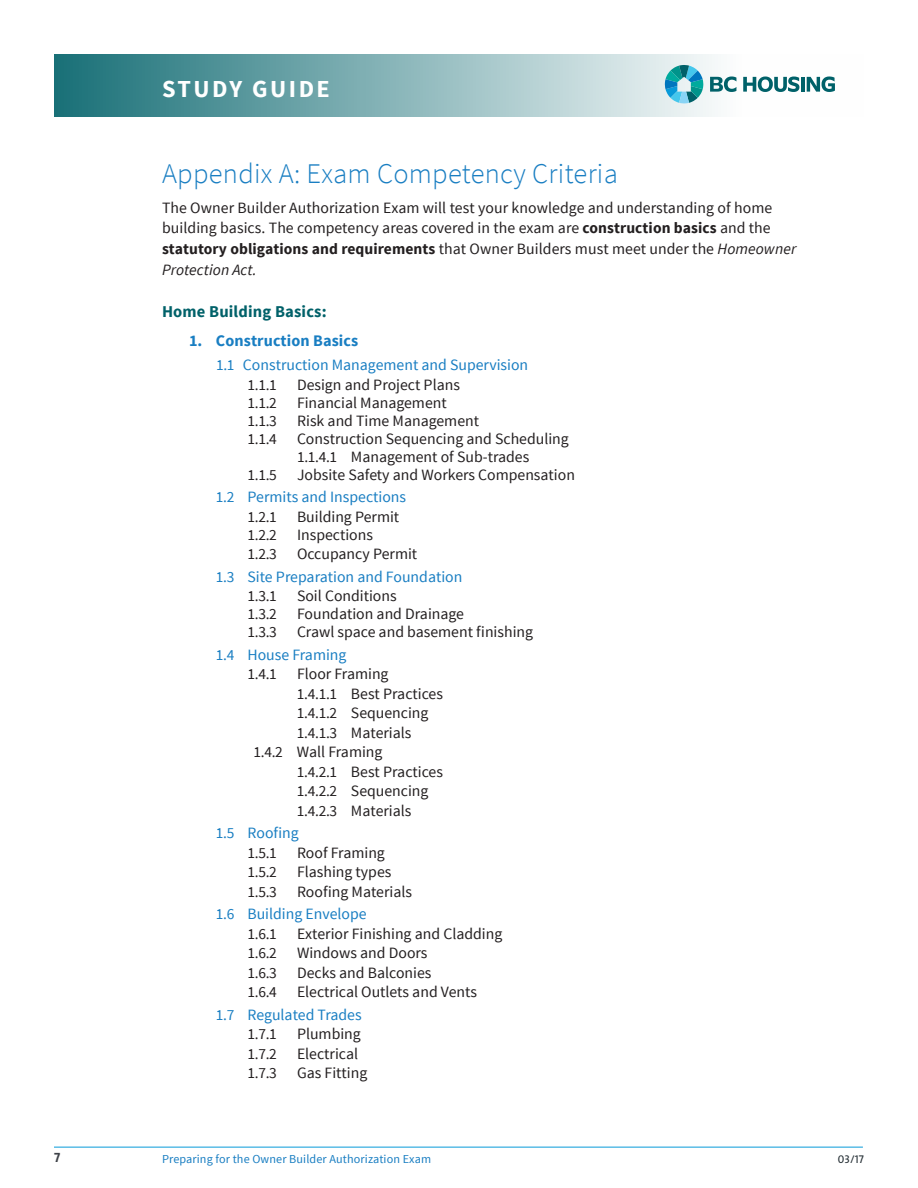
<style>
.page{position:relative;width:918px;height:1188px;background:#fff}
.page>*{position:absolute;margin:0;border:0;box-sizing:border-box;transform-origin:0 0}
.t1{font:300 28.5px "Source Sans Pro";letter-spacing:.01em;color:#197ec2}
.t2{font:700 24.3px "Source Sans Pro";letter-spacing:.1em;color:#fff}
.t3{font:700 16.5px "Source Sans Pro";letter-spacing:.01em;color:#006169}
.t4{font:700 16.2px "Source Sans Pro";letter-spacing:.005em;color:#197ec2}
.t5{font:15.75px/22.5px "Source Sans Pro";color:#231f20}
.t6{font:15.75px/22.5px "Source Sans Pro";color:#197ec2}
.t7{font:italic 15.75px "Source Sans Pro";letter-spacing:.005em;color:#231f20}
.t8{font:700 15.6px "Source Sans Pro";letter-spacing:.005em;color:#231f20}
.t9{font:15.3px "Source Sans Pro";color:#231f20}
.t10{font:13.5px "The Sans Bold Caps";color:#3e4248}
.t11{font:12.15px "Source Sans Pro";letter-spacing:.01em;color:#197ec2}
.t12{font:11.25px "The Sans Caps";color:#252f35}
.s1{font-weight:700;font-size:15.6px}
.s2{font-weight:400;font-size:15.75px}
.s3{font-weight:400;font-style:italic;font-size:15.75px}
.s4{font-size:15.3px}
.s5{font-size:15.3px;color:#197ec2}
.s6{color:#197ec2}
.s7{color:#231f20}
</style>
<div class="page">
<svg style="left:54px;top:54px;width:602px;height:63px;background:#7cadb1"></svg>
<svg style="left:656px;top:54px;width:179px;height:63px"></svg>
<hr style="left:54px;top:1147px;width:809px;height:1px;background:#089ad9">
<h2 class="t2" style="left:162px;top:73px;width:169px">STUDY GUIDE</h2>
<h1 class="t1" style="left:162px;top:157px;width:458px">Appendix A: Exam Competency Criteria</h1>
<p class="t5" style="left:162px;top:197px;width:612px;line-height:20.7px">The Owner Builder Authorization Exam will test your knowledge and understanding of home building basics. The competency areas covered in the exam are <span class="s1">construction basics</span> and the</p>
<p class="t8" style="left:162px;top:239px;width:636px">statutory obligations and requirements <span class="s2">that Owner Builders must meet under the</span> <span class="s3">Homeowner</span></p>
<p class="t7" style="left:162px;top:260px;width:96px">Protection Act.</p>
<p class="t3" style="left:162px;top:301px;width:166px">Home Building Basics:</p>
<p class="t4" style="left:189px;top:330px;width:171px">1. Construction Basics</p>
<p class="t6" style="left:216px;top:354px;width:314px"><span class="s4">1.1</span> Construction Management and Supervision</p>
<p class="t9" style="left:248px;top:375px;width:31px">1.1.1</p>
<p class="t5" style="left:297px;top:373px;width:164px">Design and Project Plans</p>
<p class="t9" style="left:248px;top:393px;width:31px">1.1.2</p>
<p class="t5" style="left:297px;top:391px;width:151px">Financial Management</p>
<p class="t9" style="left:248px;top:411px;width:31px">1.1.3</p>
<p class="t5" style="left:297px;top:409px;width:184px">Risk and Time Management</p>
<p class="t9" style="left:248px;top:429px;width:31px">1.1.4</p>
<p class="t5" style="left:297px;top:430px;width:273px;line-height:18px">Construction Sequencing and Scheduling<br><span class="s4">1.1.4.1</span> Management of Sub-trades</p>
<p class="t9" style="left:248px;top:465px;width:31px">1.1.5</p>
<p class="t5" style="left:216px;top:463px;width:361px;text-indent:81px">Jobsite Safety and Workers Compensation<br><span class="s5">1.2</span> <span class="s6">Permits and Inspections</span></p>
<p class="t9" style="left:248px;top:507px;width:31px">1.2.1</p>
<p class="t5" style="left:297px;top:505px;width:104px">Building Permit</p>
<p class="t9" style="left:248px;top:525px;width:31px">1.2.2</p>
<p class="t5" style="left:297px;top:523px;width:78px">Inspections</p>
<p class="t9" style="left:248px;top:544px;width:31px">1.2.3</p>
<p class="t6" style="left:216px;top:543px;width:248px;text-indent:81px"><span class="s7">Occupancy Permit<br></span><span class="s4">1.3</span> Site Preparation and Foundation</p>
<p class="t9" style="left:248px;top:586px;width:31px">1.3.1</p>
<p class="t5" style="left:297px;top:585px;width:101px">Soil Conditions</p>
<p class="t9" style="left:248px;top:604px;width:31px">1.3.2</p>
<p class="t5" style="left:297px;top:603px;width:169px">Foundation and Drainage</p>
<p class="t9" style="left:248px;top:622px;width:31px">1.3.3</p>
<p class="t5" style="left:216px;top:621px;width:319px;text-indent:81px">Crawl space and basement finishing<br><span class="s5">1.4</span> <span class="s6">House Framing</span></p>
<p class="t9" style="left:248px;top:664px;width:31px">1.4.1</p>
<p class="t5" style="left:297px;top:663px;width:93px">Floor Framing</p>
<p class="t5" style="left:297px;top:682px;width:148px"><span class="s4">1.4.1.1</span> Best Practices</p>
<p class="t5" style="left:297px;top:702px;width:133px"><span class="s4">1.4.1.2</span> Sequencing</p>
<p class="t5" style="left:297px;top:721px;width:116px"><span class="s4">1.4.1.3</span> Materials</p>
<p class="t5" style="left:253px;top:741px;width:130px"><span class="s4">1.4.2</span> Wall Framing</p>
<p class="t5" style="left:297px;top:760px;width:148px"><span class="s4">1.4.2.1</span> Best Practices</p>
<p class="t5" style="left:297px;top:780px;width:133px"><span class="s4">1.4.2.2</span> Sequencing</p>
<p class="t5" style="left:297px;top:799px;width:116px"><span class="s4">1.4.2.3</span> Materials</p>
<p class="t6" style="left:216px;top:822px;width:84px"><span class="s4">1.5</span> Roofing</p>
<p class="t9" style="left:248px;top:843px;width:31px">1.5.1</p>
<p class="t5" style="left:297px;top:841px;width:89px">Roof Framing</p>
<p class="t9" style="left:248px;top:862px;width:31px">1.5.2</p>
<p class="t5" style="left:297px;top:861px;width:96px">Flashing types</p>
<p class="t9" style="left:248px;top:882px;width:31px">1.5.3</p>
<p class="t5" style="left:216px;top:880px;width:198px;text-indent:81px">Roofing Materials<br><span class="s5">1.6</span> <span class="s6">Building Envelope</span></p>
<p class="t9" style="left:248px;top:924px;width:31px">1.6.1</p>
<p class="t5" style="left:297px;top:922px;width:207px">Exterior Finishing and Cladding</p>
<p class="t9" style="left:248px;top:943px;width:31px">1.6.2</p>
<p class="t5" style="left:297px;top:942px;width:132px">Windows and Doors</p>
<p class="t9" style="left:248px;top:963px;width:31px">1.6.3</p>
<p class="t5" style="left:297px;top:961px;width:136px">Decks and Balconies</p>
<p class="t9" style="left:248px;top:982px;width:31px">1.6.4</p>
<p class="t5" style="left:216px;top:981px;width:263px;text-indent:81px">Electrical Outlets and Vents<br><span class="s5">1.7</span> <span class="s6">Regulated Trades</span></p>
<p class="t9" style="left:248px;top:1024px;width:31px">1.7.1</p>
<p class="t5" style="left:297px;top:1023px;width:65px">Plumbing</p>
<p class="t9" style="left:248px;top:1044px;width:31px">1.7.2</p>
<p class="t5" style="left:297px;top:1042px;width:63px">Electrical</p>
<p class="t9" style="left:248px;top:1063px;width:31px">1.7.3</p>
<p class="t5" style="left:297px;top:1062px;width:72px">Gas Fitting</p>
<p class="t10" style="left:54px;top:1146px;width:8px">7</p>
<p class="t11" style="left:162px;top:1151px;width:271px">Preparing for the Owner Builder Authorization Exam</p>
<p class="t12" style="left:838px;top:1150px;width:28px">03/17</p>
</div>
